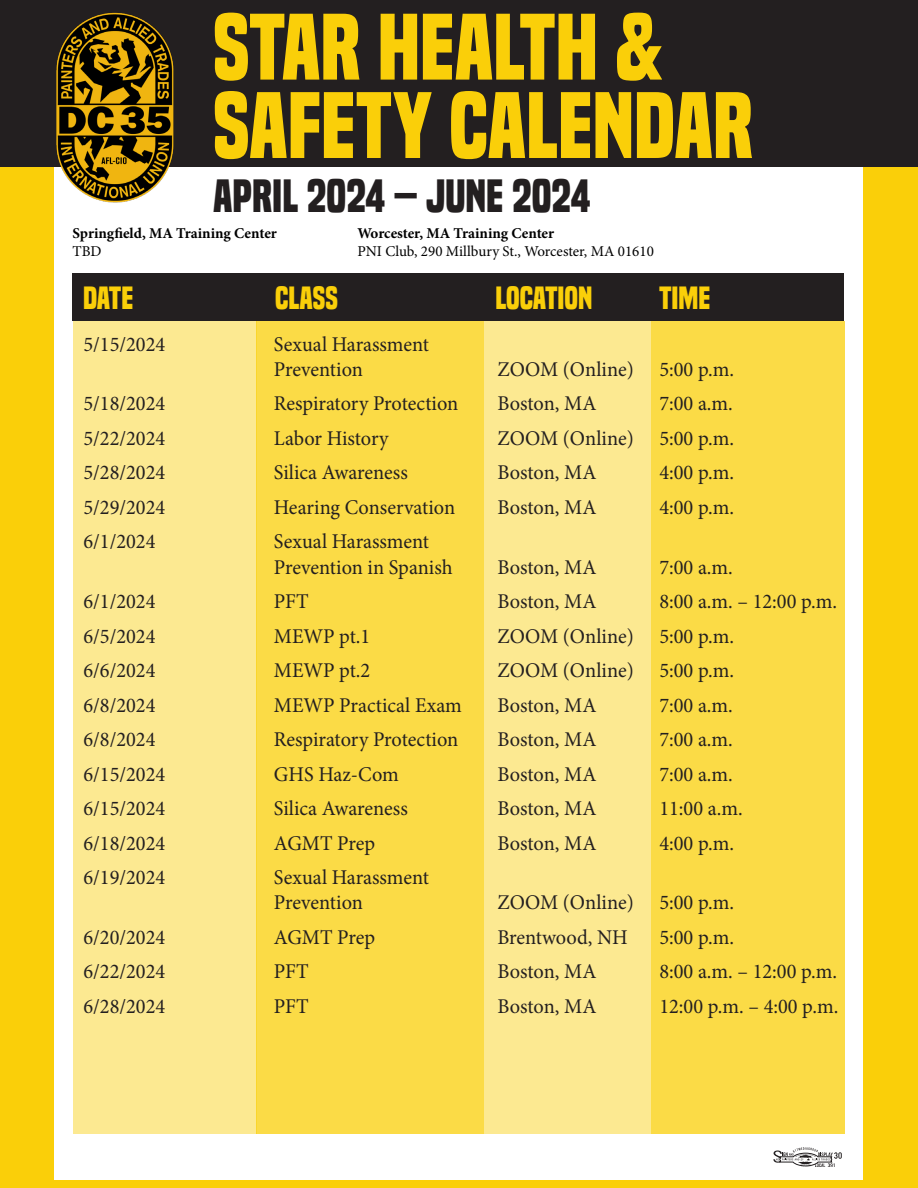
<style>
.page{position:relative;width:918px;height:1188px;background:#facf09}
.page>*{position:absolute;margin:0;border:0;box-sizing:border-box;transform-origin:0 0}
.t1{font:700 87px/78.4px "Built Titling Rg";color:#facf09}
.t2{font:700 43.5px "Built Titling Rg";color:#231f20}
.t3{font:700 30px "Built Titling Rg";color:#facf09}
.t4{font:21px/25.2px "Minion Pro";color:#231f20}
.t5{font:700 15px/18px "Minion Pro";letter-spacing:-.005em;color:#000}
.t6{font:15px "Minion Pro";color:#000}
.s1{font-weight:400}
</style>
<div class="page">
<div style="left:54px;top:125px;width:808px;height:1054px;background:#fff"></div>
<div style="left:73px;top:321px;width:183px;height:813px;background:#fce991"></div>
<div style="left:256px;top:321px;width:228px;height:813px;background:#fbdb46"></div>
<div style="left:484px;top:321px;width:167px;height:813px;background:#fce991"></div>
<div style="left:651px;top:321px;width:193px;height:813px;background:#fbdb46"></div>
<div style="left:73px;top:274px;width:771px;height:47px;background:#231f20"></div>
<div style="left:0;top:0;width:918px;height:166px;background:#231f20"></div>
<svg style="left:773px;top:1147px;width:69px;height:19px"></svg>
<img style="left:54px;top:12px;width:123px;height:191px">
<p class="t1" style="left:213px;top:9px;width:541px">STAR HEALTH &amp;<br>SAFETY CALENDAR</p>
<p class="t2" style="left:213px;top:171px;width:379px">APRIL 2024 – JUNE 2024</p>
<p class="t5" style="left:73px;top:224px;width:206px">Springfield, MA Training Center<br><span class="s1">TBD</span></p>
<p class="t5" style="left:357px;top:224px;width:198px">Worcester, MA Training Center</p>
<p class="t6" style="left:357px;top:241px;width:298px">PNI Club, 290 Millbury St., Worcester, MA 01610</p>
<p class="t3" style="left:83px;top:280px;width:52px">DATE</p>
<p class="t3" style="left:275px;top:280px;width:64px">CLASS</p>
<p class="t3" style="left:496px;top:280px;width:98px">LOCATION</p>
<p class="t3" style="left:659px;top:280px;width:53px">TIME</p>
<p class="t4" style="left:83px;top:331px;width:83px">5/15/2024</p>
<p class="t4" style="left:274px;top:331px;width:157px">Sexual Harassment<br>Prevention</p>
<p class="t4" style="left:497px;top:357px;width:238px">ZOOM (Online) 5:00 p.m.</p>
<p class="t4" style="left:83px;top:391px;width:83px">5/18/2024</p>
<p class="t4" style="left:274px;top:391px;width:186px">Respiratory Protection</p>
<p class="t4" style="left:497px;top:391px;width:101px">Boston, MA</p>
<p class="t4" style="left:659px;top:391px;width:75px">7:00 a.m.</p>
<p class="t4" style="left:83px;top:426px;width:83px">5/22/2024</p>
<p class="t4" style="left:274px;top:426px;width:116px">Labor History</p>
<p class="t4" style="left:497px;top:426px;width:238px">ZOOM (Online) 5:00 p.m.</p>
<p class="t4" style="left:83px;top:460px;width:83px">5/28/2024</p>
<p class="t4" style="left:274px;top:460px;width:135px">Silica Awareness</p>
<p class="t4" style="left:497px;top:460px;width:101px">Boston, MA</p>
<p class="t4" style="left:659px;top:460px;width:76px">4:00 p.m.</p>
<p class="t4" style="left:83px;top:495px;width:83px">5/29/2024</p>
<p class="t4" style="left:274px;top:495px;width:183px">Hearing Conservation</p>
<p class="t4" style="left:497px;top:495px;width:101px">Boston, MA</p>
<p class="t4" style="left:659px;top:495px;width:76px">4:00 p.m.</p>
<p class="t4" style="left:83px;top:529px;width:74px">6/1/2024</p>
<p class="t4" style="left:274px;top:529px;width:180px">Sexual Harassment<br>Prevention in Spanish</p>
<p class="t4" style="left:497px;top:554px;width:101px">Boston, MA</p>
<p class="t4" style="left:659px;top:554px;width:75px">7:00 a.m.</p>
<p class="t4" style="left:83px;top:589px;width:74px">6/1/2024</p>
<p class="t4" style="left:274px;top:589px;width:36px">PFT</p>
<p class="t4" style="left:497px;top:589px;width:101px">Boston, MA</p>
<p class="t4" style="left:659px;top:589px;width:179px">8:00 a.m. – 12:00 p.m.</p>
<p class="t4" style="left:83px;top:623px;width:74px">6/5/2024</p>
<p class="t4" style="left:274px;top:623px;width:98px">MEWP pt.1</p>
<p class="t4" style="left:497px;top:623px;width:238px">ZOOM (Online) 5:00 p.m.</p>
<p class="t4" style="left:83px;top:658px;width:74px">6/6/2024</p>
<p class="t4" style="left:274px;top:658px;width:98px">MEWP pt.2</p>
<p class="t4" style="left:497px;top:658px;width:238px">ZOOM (Online) 5:00 p.m.</p>
<p class="t4" style="left:83px;top:692px;width:74px">6/8/2024</p>
<p class="t4" style="left:274px;top:692px;width:189px">MEWP Practical Exam</p>
<p class="t4" style="left:497px;top:692px;width:101px">Boston, MA</p>
<p class="t4" style="left:659px;top:692px;width:75px">7:00 a.m.</p>
<p class="t4" style="left:83px;top:727px;width:74px">6/8/2024</p>
<p class="t4" style="left:274px;top:727px;width:186px">Respiratory Protection</p>
<p class="t4" style="left:497px;top:727px;width:101px">Boston, MA</p>
<p class="t4" style="left:659px;top:727px;width:75px">7:00 a.m.</p>
<p class="t4" style="left:83px;top:761px;width:83px">6/15/2024</p>
<p class="t4" style="left:274px;top:761px;width:126px">GHS Haz-Com</p>
<p class="t4" style="left:497px;top:761px;width:101px">Boston, MA</p>
<p class="t4" style="left:659px;top:761px;width:75px">7:00 a.m.</p>
<p class="t4" style="left:83px;top:796px;width:83px">6/15/2024</p>
<p class="t4" style="left:274px;top:796px;width:135px">Silica Awareness</p>
<p class="t4" style="left:497px;top:796px;width:101px">Boston, MA</p>
<p class="t4" style="left:659px;top:796px;width:85px">11:00 a.m.</p>
<p class="t4" style="left:83px;top:830px;width:83px">6/18/2024</p>
<p class="t4" style="left:274px;top:830px;width:103px">AGMT Prep</p>
<p class="t4" style="left:497px;top:830px;width:101px">Boston, MA</p>
<p class="t4" style="left:659px;top:830px;width:76px">4:00 p.m.</p>
<p class="t4" style="left:83px;top:865px;width:83px">6/19/2024</p>
<p class="t4" style="left:274px;top:865px;width:157px">Sexual Harassment<br>Prevention</p>
<p class="t4" style="left:497px;top:890px;width:238px">ZOOM (Online) 5:00 p.m.</p>
<p class="t4" style="left:83px;top:925px;width:83px">6/20/2024</p>
<p class="t4" style="left:274px;top:925px;width:103px">AGMT Prep</p>
<p class="t4" style="left:497px;top:925px;width:132px">Brentwood, NH</p>
<p class="t4" style="left:659px;top:925px;width:76px">5:00 p.m.</p>
<p class="t4" style="left:83px;top:959px;width:83px">6/22/2024</p>
<p class="t4" style="left:274px;top:959px;width:36px">PFT</p>
<p class="t4" style="left:497px;top:959px;width:101px">Boston, MA</p>
<p class="t4" style="left:659px;top:959px;width:179px">8:00 a.m. – 12:00 p.m.</p>
<p class="t4" style="left:83px;top:994px;width:83px">6/28/2024</p>
<p class="t4" style="left:274px;top:994px;width:36px">PFT</p>
<p class="t4" style="left:497px;top:994px;width:101px">Boston, MA</p>
<p class="t4" style="left:659px;top:994px;width:180px">12:00 p.m. – 4:00 p.m.</p>
</div>
